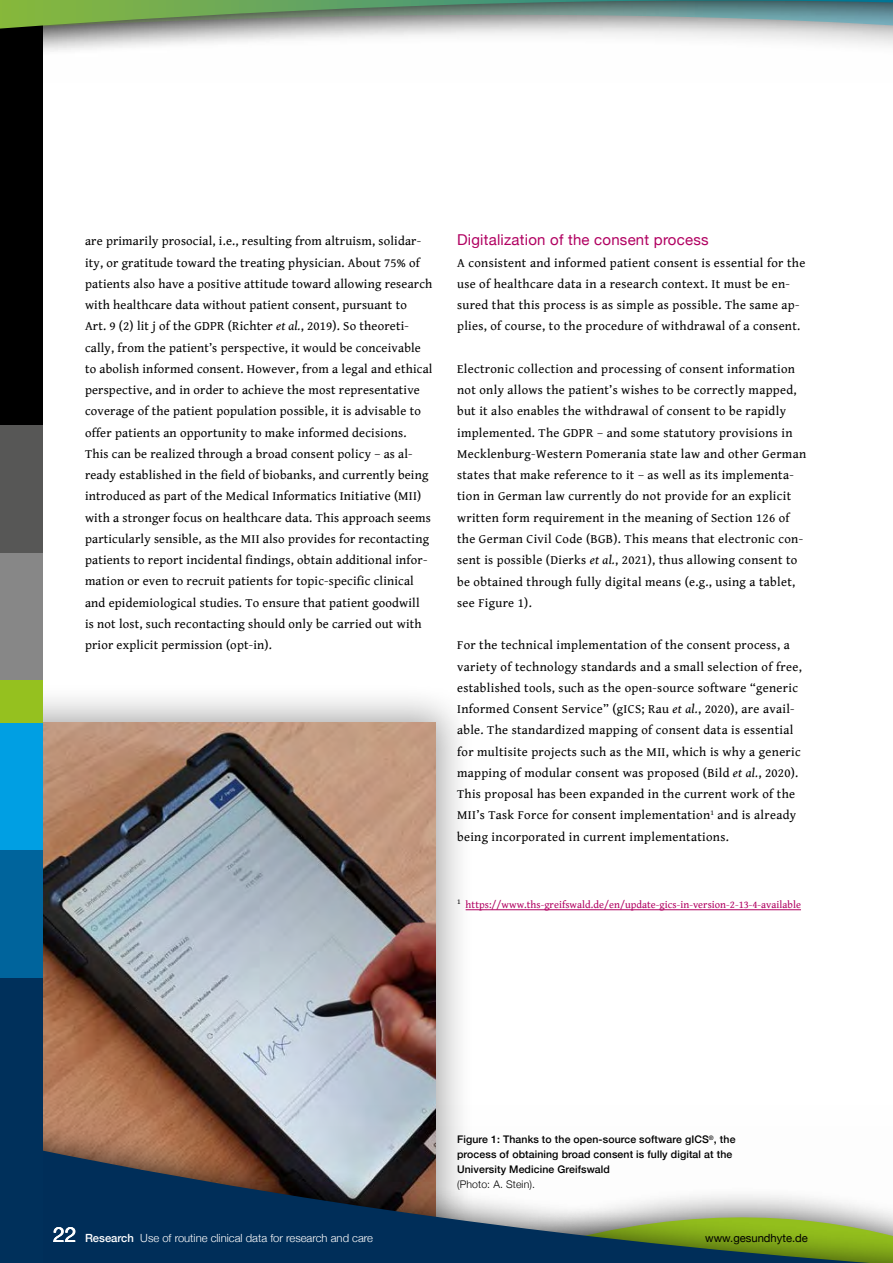
<style>
.page{position:relative;width:893px;height:1263px;background:#fff}
.page>*{position:absolute;margin:0;border:0;box-sizing:border-box;transform-origin:0 0}
.t1{font:15px "Helvetica Neue";letter-spacing:.015em;color:#b10061}
.t2{font:12.75px/21.3px "Gentium Book Basic";letter-spacing:.025em;color:#000}
.t3{font:300 11.25px "Helvetica Neue";color:#fff}
.t4{font:11.25px "Helvetica Neue";color:#000}
.t5{font:500 10.5px/15px "Helvetica Neue";letter-spacing:.01em;color:#000}
.t6{font:10.5px "Gentium Book Basic";letter-spacing:.005em;color:#b10061}
.t7{font:300 10.5px "Helvetica Neue";letter-spacing:.01em;color:#000}
.s1{font-style:italic}
.s2{font-weight:400;font-size:21px}
.s3{font-weight:500}
</style>
<div class="page">
<div style="left:0;top:683px;width:476px;height:580px;background:#000;opacity:.35"></div>
<img style="left:43px;top:723px;width:393px;height:344px">
<svg style="left:43px;top:1067px;width:433px;height:21px;background:#a79995"></svg>
<svg style="left:43px;top:1088px;width:850px;height:175px"></svg>
<div style="left:0;top:978px;width:43px;height:285px;background:#00305b"></div>
<div style="left:0;top:425px;width:43px;height:43px;background:#575756"></div>
<div style="left:0;top:468px;width:43px;height:42px;background:#575756"></div>
<div style="left:0;top:510px;width:43px;height:43px;background:#575756"></div>
<div style="left:0;top:553px;width:43px;height:42px;background:#878787"></div>
<div style="left:0;top:595px;width:43px;height:43px;background:#878787"></div>
<div style="left:0;top:638px;width:43px;height:42px;background:#878787"></div>
<div style="left:0;top:680px;width:43px;height:43px;background:#95c11f"></div>
<div style="left:0;top:723px;width:43px;height:42px;background:#009fe3"></div>
<div style="left:0;top:765px;width:43px;height:43px;background:#009fe3"></div>
<div style="left:0;top:808px;width:43px;height:42px;background:#009fe3"></div>
<div style="left:0;top:850px;width:43px;height:43px;background:#00649c"></div>
<div style="left:0;top:893px;width:43px;height:42px;background:#00649c"></div>
<div style="left:0;top:935px;width:43px;height:43px;background:#00649c"></div>
<div style="left:0;top:0;width:43px;height:340px;background:#000"></div>
<div style="left:0;top:340px;width:43px;height:43px;background:#000"></div>
<div style="left:0;top:383px;width:43px;height:42px;background:#000"></div>
<svg style="left:43px;top:29px;width:850px;height:23px"></svg>
<svg style="left:0;top:0;width:893px;height:29px;background:#809e84"></svg>
<hr style="left:466px;top:909px;width:335px;height:1px;background:#b10061">
<p class="t2" style="left:85px;top:230px;width:349px">are primarily prosocial, i.e., resulting from altruism, solidar&shy;ity, or gratitude toward the treating physician. About 75% of patients also have a positive attitude toward allowing research with healthcare data without patient consent, pursuant to<br>Art. 9 (2) lit j of the GDPR (Richter <span class="s1">et al.</span>, 2019). So theoreti&shy;cally, from the patient’s perspective, it would be conceivable to abolish informed consent. However, from a legal and ethical perspective, and in order to achieve the most representative coverage of the patient population possible, it is advisable to offer patients an opportunity to make informed decisions.<br>This can be realized through a broad consent policy – as al&shy;ready established in the field of biobanks, and currently being introduced as part of the Medical Informatics Initiative (MII) with a stronger focus on healthcare data. This approach seems particularly sensible, as the MII also provides for recontacting patients to report incidental findings, obtain additional infor&shy;mation or even to recruit patients for topic-specific clinical and epidemiological studies. To ensure that patient goodwill<br>is not lost, such recontacting should only be carried out with prior explicit permission (opt-in).</p>
<p class="t1" style="left:457px;top:229px;width:253px">Digitalization of the consent process</p>
<p class="t2" style="left:457px;top:251px;width:350px">A consistent and informed patient consent is essential for the use of healthcare data in a research context. It must be en&shy;sured that this process is as simple as possible. The same ap&shy;plies, of course, to the procedure of withdrawal of a consent.</p>
<p class="t2" style="left:457px;top:358px;width:351px">Electronic collection and processing of consent information not only allows the patient’s wishes to be correctly mapped, but it also enables the withdrawal of consent to be rapidly implemented. The GDPR – and some statutory provisions in Mecklenburg-Western Pomerania state law and other German states that make reference to it – as well as its implementa&shy;tion in German law currently do not provide for an explicit written form requirement in the meaning of Section 126 of the German Civil Code (BGB). This means that electronic con&shy;sent is possible (Dierks <span class="s1">et al.</span>, 2021), thus allowing consent to be obtained through fully digital means (e.g., using a tablet, see Figure 1).</p>
<p class="t2" style="left:457px;top:634px;width:346px">For the technical implementation of the consent process, a variety of technology standards and a small selection of free, established tools, such as the open-source software “generic Informed Consent Service” (gICS; Rau <span class="s1">et al.</span>, 2020), are avail&shy;able. The standardized mapping of consent data is essential for multisite projects such as the MII, which is why a generic mapping of modular consent was proposed (Bild <span class="s1">et al.</span>, 2020).<br>This proposal has been expanded in the current work of the MII’s Task Force for consent implementation<sup>1</sup> and is already being incorporated in current implementations.</p>
<p class="t6" style="left:457px;top:897px;width:345px"><sup>1</sup> https://www.ths-greifswald.de/en/update-gics-in-version-2-13-4-available</p>
<p class="t5" style="left:457px;top:1131px;width:280px">Figure 1: Thanks to the open-source software gICS<sup>®</sup>, the process of obtaining broad consent is fully digital at the<br>University Medicine Greifswald</p>
<p class="t7" style="left:457px;top:1176px;width:79px">(Photo: A. Stein).</p>
<p class="t3" style="left:53px;top:1228px;width:321px"><span class="s2">22</span> <span class="s3">Research</span> Use of routine clinical data for research and care</p>
<p class="t4" style="left:705px;top:1229px;width:104px">www.gesundhyte.de</p>
</div>
